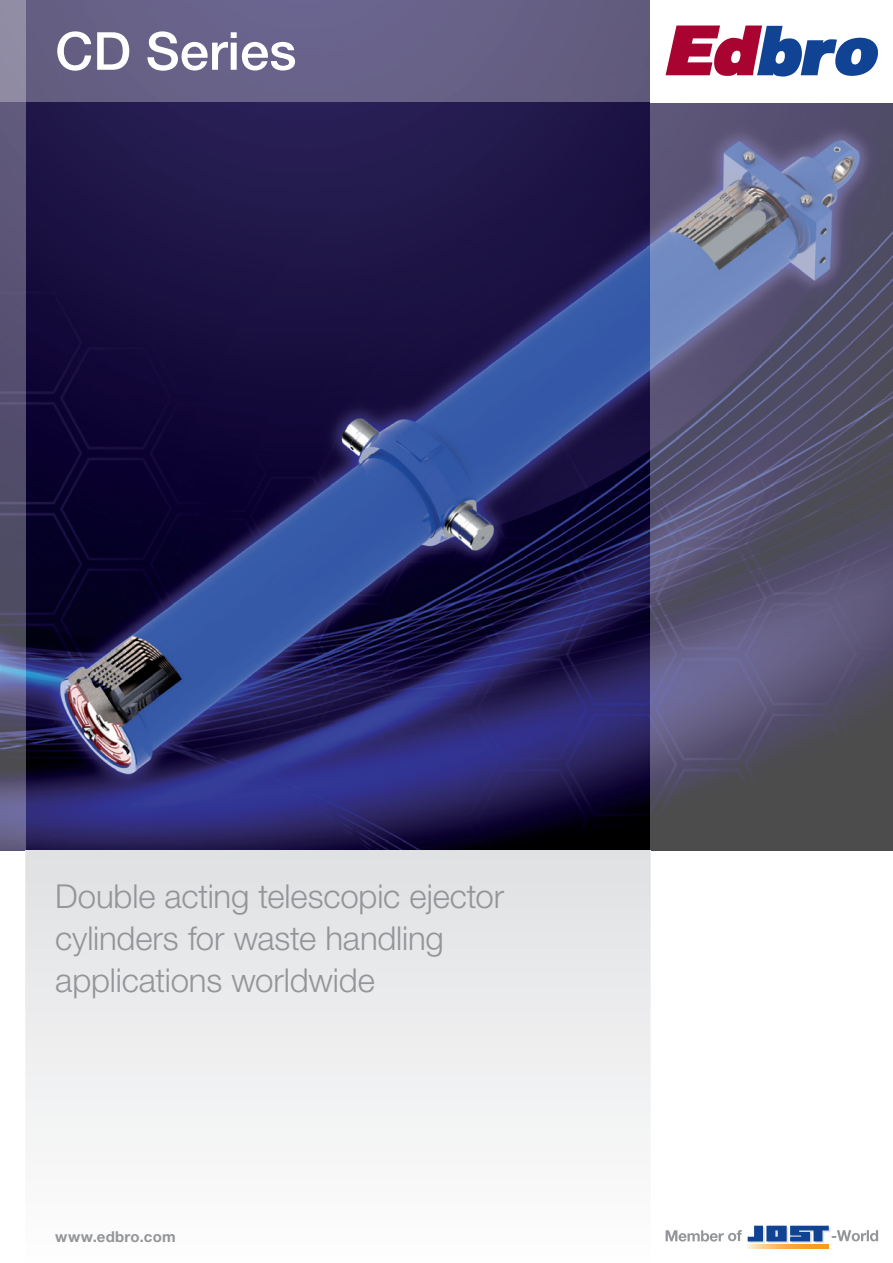
<style>
.page{position:relative;width:893px;height:1263px;background:#fff}
.page>*{position:absolute;margin:0;border:0;box-sizing:border-box;transform-origin:0 0}
.Titel_HL_35_pt_Produ{font:500 52.5px "Helvetica Neue LT Pro";color:#fff}
.Subheadline_22pt_Pan{font:300 33px "Helvetica Neue LT Pro";letter-spacing:-.005em;color:#939598}
.Titel_URL_grau{font:700 15px "Helvetica Neue LT Pro";letter-spacing:.015em;color:#939598}
</style>
<div class="page">
<img style="left:26px;top:102px;width:625px;height:748px">
<div style="left:26px;top:850px;width:625px;height:413px;background:linear-gradient(to bottom,#dfe1e3,#fefefe)"></div>
<div style="left:0;top:0;width:651px;height:102px;background:#686188"></div>
<svg style="left:0;top:0;width:26px;height:1089px"></svg>
<svg style="left:651px;top:103px;width:242px;height:1146px"></svg>
<svg style="left:666px;top:26px;width:212px;height:51px"></svg>
<svg style="left:666px;top:1226px;width:212px;height:17px"></svg>
<svg style="left:748px;top:1245px;width:81px;height:3px"></svg>
<p class="Titel_HL_35_pt_Produ" style="left:55px;top:20px;width:243px">CD Series</p>
<p class="Subheadline_22pt_Pan" style="left:55px;top:876px;width:450px">Double acting telescopic ejector</p>
<p class="Subheadline_22pt_Pan" style="left:55px;top:918px;width:390px">cylinders for waste handling</p>
<p class="Subheadline_22pt_Pan" style="left:55px;top:960px;width:321px">applications worldwide</p>
<p class="Titel_URL_grau" style="left:55px;top:1227px;width:122px">www.edbro.com</p>
</div>
